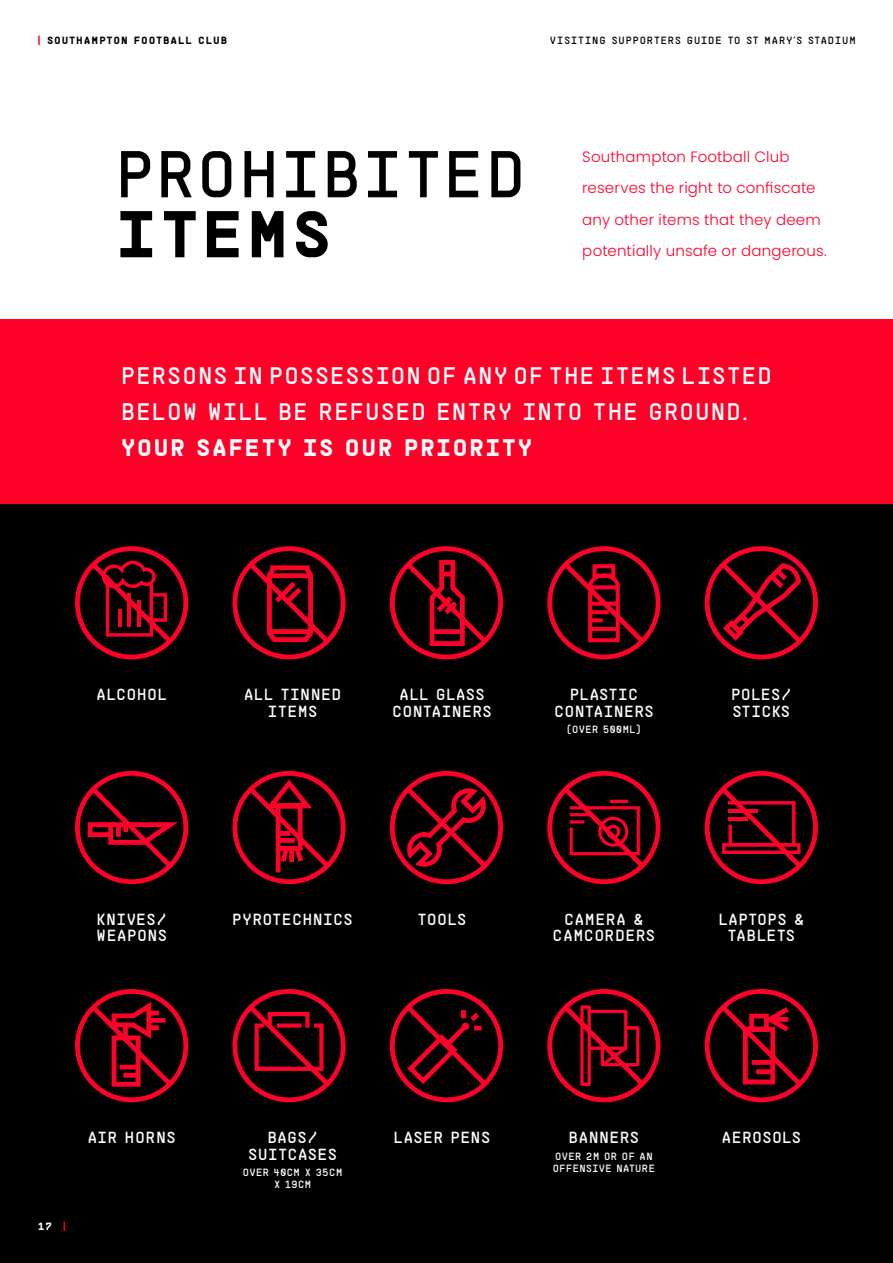
<style>
.page{position:relative;width:893px;height:1263px;background:#fff}
.page>*{position:absolute;margin:0;border:0;box-sizing:border-box;transform-origin:0 0}
.t1{font:66px "Saints";letter-spacing:-.02em;color:#000}
.t2{font:700 66px "Saints";letter-spacing:-.015em;color:#000}
.t3{font:24px/36px "Saints";letter-spacing:-.005em;color:#fff}
.t4{font:700 24px "Saints";color:#fff}
.t5{font:16.05px/16.5px "Saints";letter-spacing:-.02em;color:#fff;text-align:center}
.t6{font:300 15px/31.5px "Poppins";letter-spacing:.01em;color:#ff0028}
.t7{font:10.5px/12px "Saints";letter-spacing:-.02em;color:#fff;text-align:center}
.t8{font:10.5px "Saints";letter-spacing:.03em;color:#000}
.t9{font:700 10.5px "Saints";letter-spacing:.025em;color:#000}
.t10{font:700 10.5px "Saints";color:#fff}
.s1{color:#ff0028}
</style>
<div class="page">
<div style="left:0;top:493px;width:893px;height:770px;background:#000"></div>
<div style="left:0;top:319px;width:893px;height:185px;background:#ff0028"></div>
<svg style="left:75px;top:770px;width:114px;height:115px"></svg>
<svg style="left:232px;top:770px;width:114px;height:115px"></svg>
<svg style="left:389px;top:989px;width:115px;height:114px"></svg>
<svg style="left:232px;top:546px;width:114px;height:114px"></svg>
<svg style="left:389px;top:546px;width:115px;height:114px"></svg>
<svg style="left:75px;top:989px;width:114px;height:114px"></svg>
<svg style="left:547px;top:546px;width:114px;height:114px"></svg>
<svg style="left:704px;top:546px;width:114px;height:114px"></svg>
<svg style="left:389px;top:770px;width:115px;height:115px"></svg>
<svg style="left:704px;top:989px;width:114px;height:114px"></svg>
<svg style="left:75px;top:546px;width:114px;height:114px"></svg>
<svg style="left:547px;top:770px;width:114px;height:115px"></svg>
<svg style="left:232px;top:989px;width:114px;height:114px"></svg>
<svg style="left:704px;top:770px;width:114px;height:115px"></svg>
<svg style="left:547px;top:989px;width:113px;height:113px"></svg>
<p class="t9" style="left:37px;top:32px;width:192px"><span class="s1">|</span> SOUTHAMPTON FOOTBALL CLUB</p>
<p class="t8" style="left:549px;top:33px;width:308px">VISITING SUPPORTERS GUIDE TO ST MARY’S STADIUM</p>
<h1 class="t1" style="left:114px;top:129px;width:415px">PROHIBITED</h1>
<h1 class="t2" style="left:114px;top:185px;width:221px">ITEMS</h1>
<p class="t6" style="left:582px;top:141px;width:246px">Southampton Football Club reserves the right to confiscate any other items that they deem potentially unsafe or dangerous.</p>
<h2 class="t3" style="left:120px;top:357px;width:654px">PERSONS IN POSSESSION OF ANY OF THE ITEMS LISTED<br>BELOW WILL BE REFUSED ENTRY INTO THE GROUND.</h2>
<h2 class="t4" style="left:120px;top:430px;width:414px">YOUR SAFETY IS OUR PRIORITY</h2>
<p class="t5" style="left:96px;top:686px;width:73px">ALCOHOL</p>
<p class="t5" style="left:243px;top:686px;width:100px">ALL TINNED<br>ITEMS</p>
<p class="t5" style="left:392px;top:686px;width:102px">ALL GLASS<br>CONTAINERS</p>
<p class="t5" style="left:554px;top:686px;width:102px">PLASTIC<br>CONTAINERS</p>
<p class="t7" style="left:567px;top:723px;width:76px">(OVER 500ML)</p>
<p class="t5" style="left:731px;top:686px;width:63px;text-align:left">POLES/<br>STICKS</p>
<p class="t5" style="left:96px;top:911px;width:73px;text-align:left">KNIVES/<br>WEAPONS</p>
<p class="t5" style="left:232px;top:911px;width:123px">PYROTECHNICS</p>
<p class="t5" style="left:417px;top:911px;width:51px">TOOLS</p>
<p class="t5" style="left:552px;top:911px;width:105px">CAMERA &amp;<br>CAMCORDERS</p>
<p class="t5" style="left:718px;top:911px;width:88px">LAPTOPS &amp;<br>TABLETS</p>
<p class="t5" style="left:87px;top:1129px;width:91px">AIR HORNS</p>
<p class="t10" style="left:38px;top:1219px;width:30px">17 <span class="s1">|</span></p>
<p class="t5" style="left:248px;top:1129px;width:91px">BAGS/<br>SUITCASES</p>
<p class="t7" style="left:243px;top:1166px;width:102px">OVER 40CM X 35CM<br>X 19CM</p>
<p class="t5" style="left:393px;top:1129px;width:99px">LASER PENS</p>
<p class="t5" style="left:568px;top:1129px;width:73px">BANNERS</p>
<p class="t7" style="left:552px;top:1150px;width:105px;text-align:left">OVER 2M OR OF AN<br>OFFENSIVE NATURE</p>
<p class="t5" style="left:721px;top:1129px;width:82px">AEROSOLS</p>
</div>
